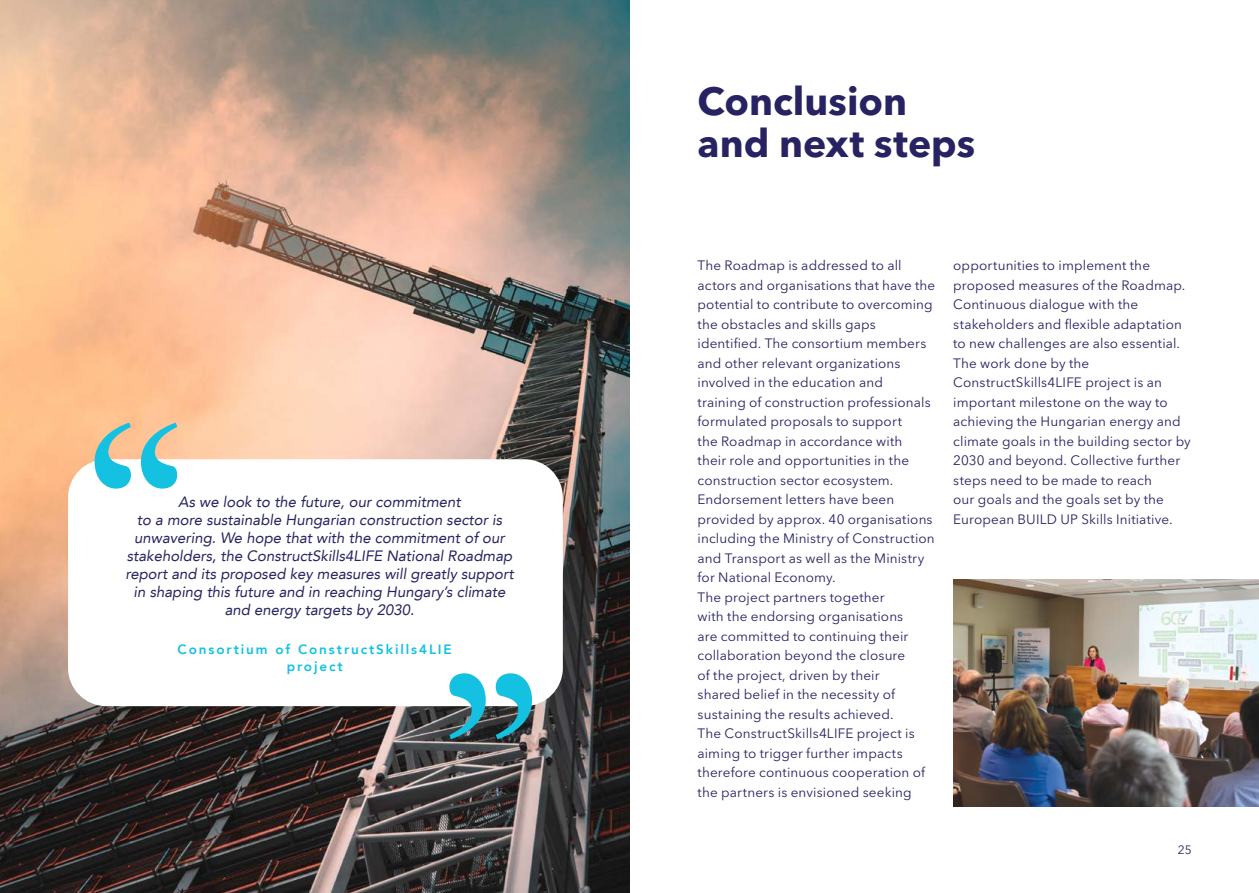
<style>
.page{position:relative;width:1259px;height:893px;background:#fff}
.page>*{position:absolute;margin:0;border:0;box-sizing:border-box;transform-origin:0 0}
.t1{font:285.75px "Minion Variable Concept";color:#15c1e1}
.t2{font:700 39px/42px "Avenir Next LT Pro";color:#272362}
.t3{font:italic 15px/18px "Avenir LT";color:#272362;text-align:center}
.t4{font:13.5px/19.5px "Avenir Next LT Pro";letter-spacing:.01em;color:#272362}
.t5{font:800 13.5px "Avenir LT";letter-spacing:.14em;color:#15c1e1}
.t6{font:12px "Avenir Next LT Pro";color:#272362}
</style>
<div class="page">
<img style="left:0;top:0;width:629px;height:893px">
<div style="left:68px;top:459px;width:495px;height:247px;background:#fff;border-radius:38px"></div>
<img style="left:953px;top:580px;width:306px;height:227px">
<h1 class="t1" style="left:85px;top:336px;width:104px">“</h1>
<p class="t3" style="left:125px;top:492px;width:390px">As we look to the future, our commitment<br>to a more sustainable Hungarian construction sector is unwavering. We hope that with the commitment of our stakeholders, the ConstructSkills4LIFE National Roadmap report and its proposed key measures will greatly support in shaping this future and in reaching Hungary’s climate and energy targets by 2030.</p>
<p class="t5" style="left:178px;top:642px;width:276px">Consortium of ConstructSkills4LIE</p>
<p class="t5" style="left:287px;top:658px;width:58px">project</p>
<h1 class="t1" style="left:542px;top:826px;width:104px;rotate:-180deg">“</h1>
<h2 class="t2" style="left:697px;top:80px;width:279px">Conclusion and next steps</h2>
<p class="t4" style="left:697px;top:256px;width:239px">The Roadmap is addressed to all actors and organisations that have the potential to contribute to overcoming the obstacles and skills gaps identified. The consortium members and other relevant organizations involved in the education and<br>training of construction professionals formulated proposals to support<br>the Roadmap in accordance with<br>their role and opportunities in the construction sector ecosystem.<br>Endorsement letters have been provided by approx. 40 organisations including the Ministry of Construction and Transport as well as the Ministry for National Economy.<br>The project partners together<br>with the endorsing organisations<br>are committed to continuing their collaboration beyond the closure<br>of the project, driven by their<br>shared belief in the necessity of sustaining the results achieved.<br>The ConstructSkills4LIFE project is aiming to trigger further impacts therefore continuous cooperation of the partners is envisioned seeking</p>
<p class="t4" style="left:953px;top:256px;width:239px">opportunities to implement the proposed measures of the Roadmap.<br>Continuous dialogue with the stakeholders and flexible adaptation to new challenges are also essential.<br>The work done by the ConstructSkills4LIFE project is an important milestone on the way to achieving the Hungarian energy and climate goals in the building sector by 2030 and beyond. Collective further steps need to be made to reach<br>our goals and the goals set by the European BUILD UP Skills Initiative.</p>
<p class="t6" style="left:1177px;top:842px;width:15px">25</p>
</div>
